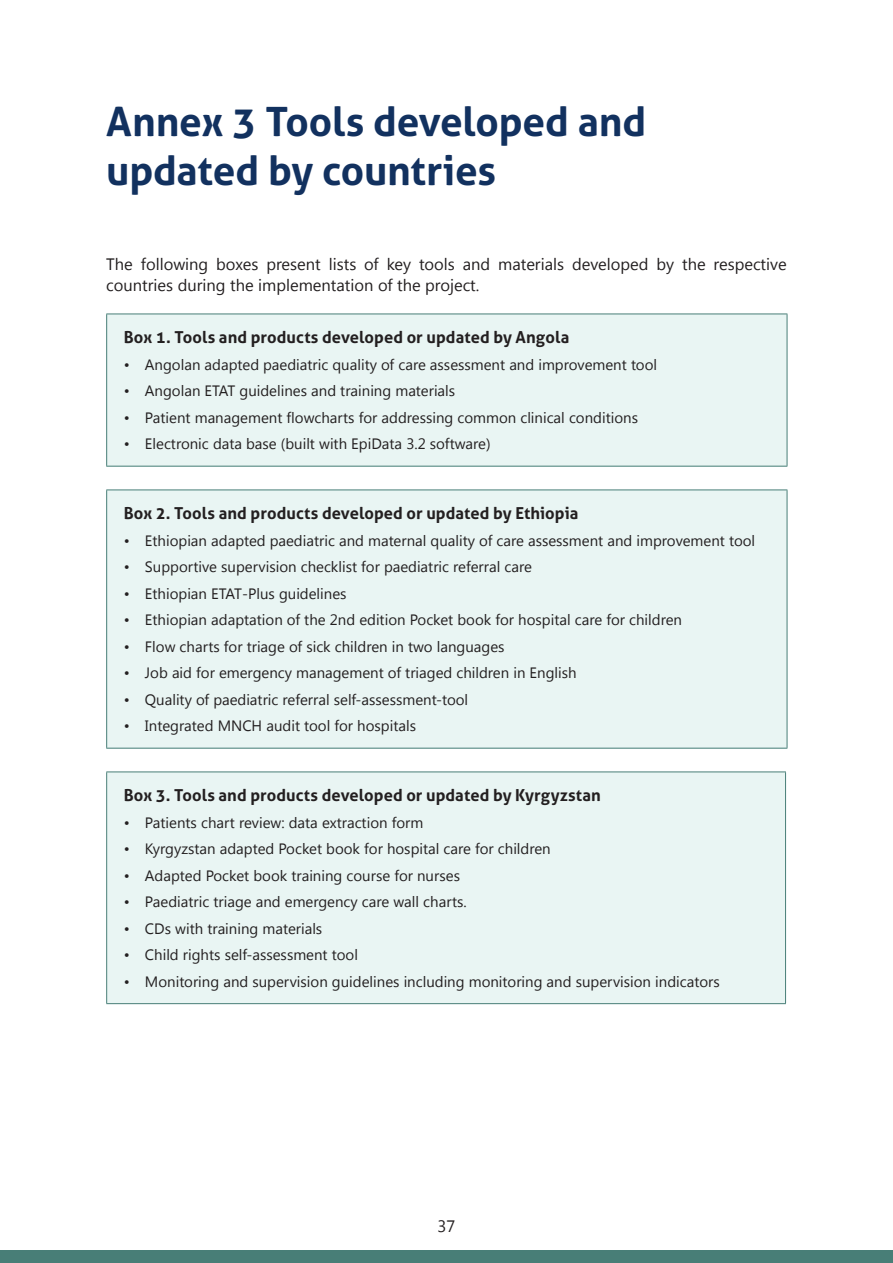
<style>
.page{position:relative;width:893px;height:1263px;background:#fff}
.page>*{position:absolute;margin:0;border:0;box-sizing:border-box;transform-origin:0 0}
.t1{font:700 40.5px/48.6px "Aller";letter-spacing:-.005em;color:#12315f}
.t2{font:700 16.5px "Aller";letter-spacing:.005em;color:#231f20}
.t3{font:16.5px/21px "Segoe UI";color:#231f20}
.t4{font:15px "Segoe UI";color:#231f20}
</style>
<div class="page">
<div style="left:0;top:1250px;width:893px;height:13px;background:#487e77"></div>
<div style="left:107px;top:314px;width:680px;height:152px;background:#e9f5f3"></div>
<hr style="left:106px;top:314px;width:681px;height:1px;background:#487e77">
<hr style="left:106px;top:314px;width:1px;height:152px;background:#487e77">
<hr style="left:787px;top:314px;width:1px;height:152px;background:#487e77">
<hr style="left:106px;top:466px;width:681px;height:1px;background:#487e77">
<div style="left:107px;top:490px;width:680px;height:258px;background:#e9f5f3"></div>
<hr style="left:106px;top:489px;width:681px;height:1px;background:#487e77">
<hr style="left:106px;top:490px;width:1px;height:258px;background:#487e77">
<hr style="left:787px;top:490px;width:1px;height:258px;background:#487e77">
<hr style="left:106px;top:748px;width:681px;height:1px;background:#487e77">
<div style="left:107px;top:772px;width:678px;height:232px;background:#e9f5f3"></div>
<hr style="left:106px;top:771px;width:680px;height:1px;background:#487e77">
<hr style="left:106px;top:772px;width:1px;height:231px;background:#487e77">
<hr style="left:785px;top:772px;width:1px;height:231px;background:#487e77">
<hr style="left:106px;top:1003px;width:680px;height:1px;background:#487e77">
<h1 class="t1" style="left:106px;top:97px;width:541px">Annex 3 Tools developed and updated by countries</h1>
<p class="t3" style="left:106px;top:252px;width:682px">The following boxes present lists of key tools and materials developed by the respective countries during the implementation of the project.</p>
<p class="t2" style="left:124px;top:327px;width:447px">Box 1. Tools and products developed or updated by Angola</p>
<p class="t4" style="left:124px;top:354px;width:535px">• Angolan adapted paediatric quality of care assessment and improvement tool</p>
<p class="t4" style="left:124px;top:380px;width:333px">• Angolan ETAT guidelines and training materials</p>
<p class="t4" style="left:124px;top:407px;width:516px">• Patient management flowcharts for addressing common clinical conditions</p>
<p class="t4" style="left:124px;top:433px;width:368px">• Electronic data base (built with EpiData 3.2 software)</p>
<p class="t2" style="left:124px;top:503px;width:456px">Box 2. Tools and products developed or updated by Ethiopia</p>
<p class="t4" style="left:124px;top:530px;width:633px">• Ethiopian adapted paediatric and maternal quality of care assessment and improvement tool</p>
<p class="t4" style="left:124px;top:556px;width:410px">• Supportive supervision checklist for paediatric referral care</p>
<p class="t4" style="left:124px;top:583px;width:224px">• Ethiopian ETAT-Plus guidelines</p>
<p class="t4" style="left:124px;top:609px;width:560px">• Ethiopian adaptation of the 2nd edition Pocket book for hospital care for children</p>
<p class="t4" style="left:124px;top:636px;width:382px">• Flow charts for triage of sick children in two languages</p>
<p class="t4" style="left:124px;top:662px;width:454px">• Job aid for emergency management of triaged children in English</p>
<p class="t4" style="left:124px;top:689px;width:346px">• Quality of paediatric referral self-assessment-tool</p>
<p class="t4" style="left:124px;top:715px;width:294px">• Integrated MNCH audit tool for hospitals</p>
<p class="t2" style="left:124px;top:785px;width:479px">Box 3. Tools and products developed or updated by Kyrgyzstan</p>
<p class="t4" style="left:124px;top:812px;width:301px">• Patients chart review: data extraction form</p>
<p class="t4" style="left:124px;top:838px;width:429px">• Kyrgyzstan adapted Pocket book for hospital care for children</p>
<p class="t4" style="left:124px;top:865px;width:338px">• Adapted Pocket book training course for nurses</p>
<p class="t4" style="left:124px;top:891px;width:344px">• Paediatric triage and emergency care wall charts.</p>
<p class="t4" style="left:124px;top:918px;width:200px">• CDs with training materials</p>
<p class="t4" style="left:124px;top:944px;width:236px">• Child rights self-assessment tool</p>
<p class="t4" style="left:124px;top:971px;width:598px">• Monitoring and supervision guidelines including monitoring and supervision indicators</p>
<p class="t3" style="left:438px;top:1215px;width:19px">37</p>
</div>
